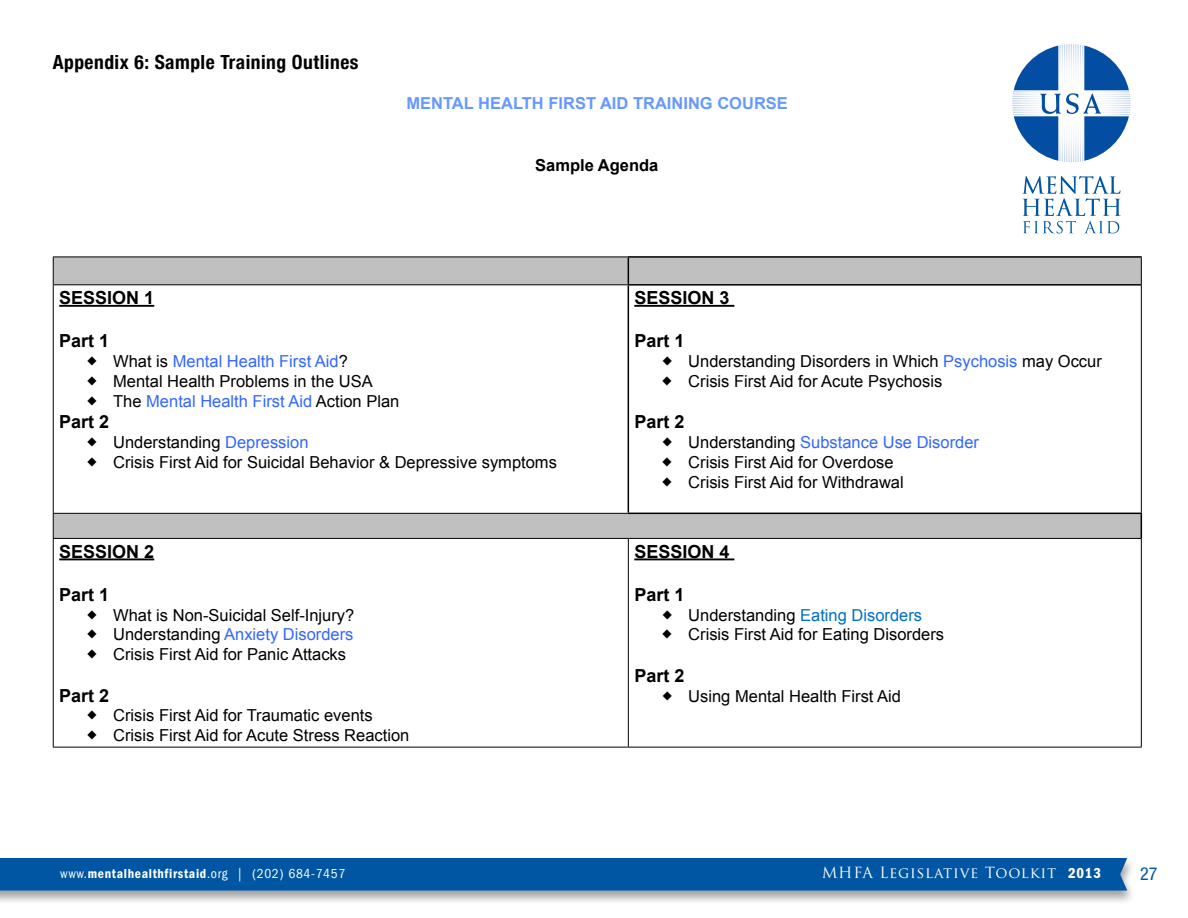
<style>
.page{position:relative;width:1188px;height:918px;background:#fff}
.page>*{position:absolute;margin:0;border:0;box-sizing:border-box;transform-origin:0 0}
.t1{font:700 condensed 19.5px "Helvetica Neue LT Std";letter-spacing:.025em;color:#000}
.t2{font:700 18px "Arial";color:#000}
.t3{font:condensed 18px "Helvetica Neue LT Std";color:#0056a3}
.t4{font:16.5px/19.8px "Arial";color:#000}
.t5{font:700 16.5px "Arial";color:#69f}
.t6{font:700 16.5px "Arial";color:#000}
.t7{font:15px "Trajan Pro";letter-spacing:.05em;color:#fff}
.t8{font:condensed 13.5px "ITC Franklin Gothic Std";letter-spacing:.05em;color:#fff}
.s1{color:#36f}
.s2{color:#0070c0}
.s3{font-family:"ITC Franklin Gothic Std Dm Cd";font-stretch:normal}
.s4{font-family:"ITC Franklin Gothic Std Dm Cd"}
</style>
<div class="page">
<div style="left:0;top:856px;width:1137px;height:49px;background:#000;opacity:.38"></div>
<div style="left:0;top:858px;width:1127px;height:33px;background:#0056a3"></div>
<svg style="left:54px;top:258px;width:1087px;height:280px"></svg>
<hr style="left:628px;top:256px;width:514px;height:2px;background:#000">
<svg style="left:628px;top:258px;width:1px;height:26px"></svg>
<hr style="left:628px;top:284px;width:513px;height:2px;background:#000">
<hr style="left:628px;top:286px;width:1px;height:227px;background:#000">
<hr style="left:628px;top:513px;width:514px;height:1px;background:#000">
<svg style="left:1141px;top:514px;width:1px;height:24px"></svg>
<svg style="left:1141px;top:258px;width:1px;height:27px"></svg>
<hr style="left:1141px;top:285px;width:1px;height:228px;background:#000">
<hr style="left:53px;top:257px;width:575px;height:1px;background:#000">
<hr style="left:628px;top:538px;width:514px;height:1px;background:#000">
<hr style="left:53px;top:284px;width:575px;height:1px;background:#000">
<hr style="left:53px;top:513px;width:575px;height:1px;background:#000">
<hr style="left:53px;top:538px;width:575px;height:1px;background:#000">
<hr style="left:53px;top:747px;width:575px;height:1px;background:#000">
<hr style="left:628px;top:747px;width:514px;height:1px;background:#000">
<svg style="left:53px;top:257px;width:1px;height:27px"></svg>
<hr style="left:53px;top:285px;width:1px;height:228px;background:#000">
<svg style="left:53px;top:514px;width:1px;height:24px"></svg>
<hr style="left:53px;top:539px;width:1px;height:208px;background:#000">
<hr style="left:628px;top:539px;width:1px;height:208px;background:#000">
<hr style="left:1141px;top:539px;width:1px;height:208px;background:#000">
<hr style="left:59px;top:305px;width:95px;height:2px;background:#000">
<hr style="left:634px;top:305px;width:100px;height:2px;background:#000">
<hr style="left:59px;top:558px;width:95px;height:2px;background:#000">
<hr style="left:634px;top:558px;width:100px;height:2px;background:#000">
<svg style="left:1022px;top:176px;width:99px;height:57px"></svg>
<svg style="left:1012px;top:44px;width:119px;height:119px"></svg>
<svg style="left:88px;top:356px;width:9px;height:9px"></svg>
<svg style="left:88px;top:376px;width:9px;height:9px"></svg>
<svg style="left:88px;top:396px;width:9px;height:9px"></svg>
<svg style="left:88px;top:437px;width:9px;height:9px"></svg>
<svg style="left:88px;top:457px;width:9px;height:9px"></svg>
<svg style="left:663px;top:356px;width:9px;height:9px"></svg>
<svg style="left:663px;top:376px;width:9px;height:9px"></svg>
<svg style="left:663px;top:437px;width:9px;height:9px"></svg>
<svg style="left:663px;top:457px;width:9px;height:9px"></svg>
<svg style="left:663px;top:477px;width:9px;height:9px"></svg>
<p class="t1" style="left:53px;top:51px;width:307px">Appendix 6: Sample Training Outlines</p>
<p class="t5" style="left:406px;top:92px;width:383px">MENTAL HEALTH FIRST AID TRAINING COURSE</p>
<p class="t6" style="left:535px;top:154px;width:125px">Sample Agenda</p>
<p class="t2" style="left:59px;top:286px;width:97px">SESSION 1</p>
<p class="t2" style="left:59px;top:329px;width:52px">Part 1</p>
<p class="t4" style="left:113px;top:351px;width:288px">What is <span class="s1">Mental Health First Aid</span>?<br>Mental Health Problems in the USA<br>The <span class="s1">Mental Health First Aid</span> Action Plan</p>
<p class="t2" style="left:59px;top:410px;width:52px">Part 2</p>
<p class="t4" style="left:113px;top:432px;width:445px">Understanding <span class="s1">Depression<br></span>Crisis First Aid for Suicidal Behavior &amp; Depressive symptoms</p>
<p class="t2" style="left:59px;top:539px;width:97px">SESSION 2</p>
<p class="t2" style="left:59px;top:583px;width:52px">Part 1</p>
<p class="t4" style="left:113px;top:605px;width:243px;text-align:justify">What is Non-Suicidal Self-Injury?<br>Understanding <span class="s1">Anxiety Disorders </span>Crisis First Aid for Panic Attacks</p>
<p class="t2" style="left:59px;top:683px;width:52px">Part 2</p>
<p class="t4" style="left:113px;top:706px;width:298px">Crisis First Aid for Traumatic events<br>Crisis First Aid for Acute Stress Reaction</p>
<p class="t2" style="left:634px;top:286px;width:97px">SESSION 3</p>
<p class="t2" style="left:634px;top:329px;width:52px">Part 1</p>
<p class="t4" style="left:688px;top:351px;width:415px">Understanding Disorders in Which <span class="s1">Psychosis</span> may Occur<br>Crisis First Aid for Acute Psychosis</p>
<p class="t2" style="left:634px;top:410px;width:52px">Part 2</p>
<p class="t4" style="left:688px;top:432px;width:292px">Understanding <span class="s1">Substance Use Disorder<br></span>Crisis First Aid for Overdose<br>Crisis First Aid for Withdrawal</p>
<p class="t2" style="left:634px;top:539px;width:97px">SESSION 4</p>
<p class="t2" style="left:634px;top:583px;width:52px">Part 1</p>
<p class="t4" style="left:688px;top:605px;width:257px">Understanding <span class="s2">Eating Disorders<br></span>Crisis First Aid for Eating Disorders</p>
<p class="t2" style="left:634px;top:664px;width:52px">Part 2</p>
<p class="t4" style="left:688px;top:686px;width:214px">Using Mental Health First Aid</p>
<p class="t8" style="left:60px;top:866px;width:287px">www.<span class="s3">mentalhealthfirstaid</span>.org | (202) 684-7457</p>
<p class="t7" style="left:822px;top:863px;width:281px">MHFA Legislative Toolkit <span class="s4">2013</span></p>
<p class="t3" style="left:1140px;top:863px;width:19px">27</p>
</div>
